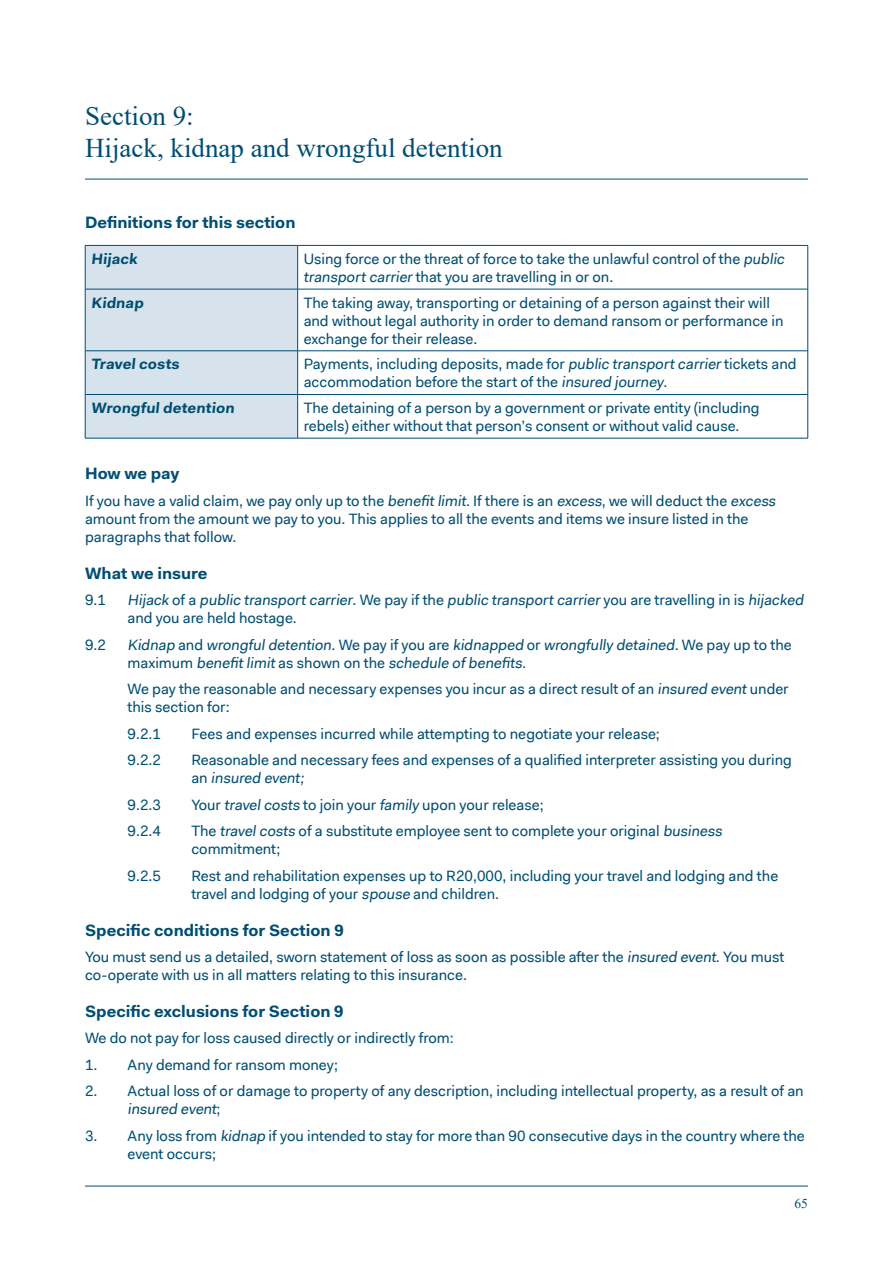
<style>
.page{position:relative;width:893px;height:1263px;background:#fff}
.page>*{position:absolute;margin:0;border:0;box-sizing:border-box;transform-origin:0 0}
.t1{font:27px/32.4px "Times New Roman";color:#004e73}
.t2{font:700 16.5px "Fakt Pro";color:#004e73}
.t3{font:15px/18px "Fakt Pro";color:#004e73}
.t4{font:700 15px "Fakt Pro";color:#004e73}
.t5{font:13.5px "Times New Roman";color:#004e73}
</style>
<div class="page">
<hr style="left:85px;top:1186px;width:723px;height:1px;background:#004e73">
<hr style="left:85px;top:179px;width:723px;height:1px;background:#004e73">
<div style="left:86px;top:246px;width:211px;height:192px;background:#d7e3ec"></div>
<hr style="left:85px;top:289px;width:213px;height:1px;background:#004e73">
<hr style="left:298px;top:289px;width:510px;height:1px;background:#004e73">
<hr style="left:85px;top:350px;width:213px;height:1px;background:#004e73">
<hr style="left:298px;top:350px;width:510px;height:1px;background:#004e73">
<hr style="left:85px;top:394px;width:213px;height:1px;background:#004e73">
<hr style="left:298px;top:394px;width:510px;height:1px;background:#004e73">
<hr style="left:298px;top:438px;width:510px;height:1px;background:#004e73">
<hr style="left:298px;top:245px;width:510px;height:1px;background:#004e73">
<hr style="left:807px;top:246px;width:1px;height:43px;background:#004e73">
<hr style="left:807px;top:289px;width:1px;height:62px;background:#004e73">
<hr style="left:807px;top:351px;width:1px;height:43px;background:#004e73">
<hr style="left:807px;top:395px;width:1px;height:43px;background:#004e73">
<hr style="left:85px;top:245px;width:213px;height:1px;background:#004e73">
<hr style="left:85px;top:246px;width:1px;height:43px;background:#004e73">
<hr style="left:297px;top:246px;width:1px;height:43px;background:#004e73">
<hr style="left:85px;top:289px;width:1px;height:62px;background:#004e73">
<hr style="left:297px;top:289px;width:1px;height:62px;background:#004e73">
<hr style="left:85px;top:351px;width:1px;height:43px;background:#004e73">
<hr style="left:297px;top:351px;width:1px;height:43px;background:#004e73">
<hr style="left:85px;top:395px;width:1px;height:43px;background:#004e73">
<hr style="left:297px;top:395px;width:1px;height:43px;background:#004e73">
<hr style="left:85px;top:438px;width:213px;height:1px;background:#004e73">
<h1 class="t1" style="left:85px;top:99px;width:419px">Section 9:<br>Hijack, kidnap and wrongful detention</h1>
<p class="t2" style="left:85px;top:212px;width:212px">Definitions for this section</p>
<p class="t4" style="left:91px;top:249px;width:50px">Hijack</p>
<p class="t3" style="left:304px;top:250px;width:485px">Using force or the threat of force to take the unlawful control of the public transportcarrier that you are travelling in or on.</p>
<p class="t4" style="left:91px;top:292px;width:56px">Kidnap</p>
<p class="t3" style="left:304px;top:293px;width:481px">The taking away, transporting or detaining of a person against their will and without legal authority in order to demand ransom or performance in exchange for their release.</p>
<p class="t4" style="left:91px;top:354px;width:92px">Travel costs</p>
<p class="t3" style="left:304px;top:355px;width:495px">Payments, including deposits, made for public transportcarrier tickets and accommodation before the start of the insured journey.</p>
<p class="t4" style="left:91px;top:398px;width:147px">Wrongful detention</p>
<p class="t3" style="left:304px;top:399px;width:457px">The detaining of a person by a government or private entity (including rebels) either without that person’s consent or without valid cause.</p>
<p class="t2" style="left:85px;top:463px;width:96px">How we pay</p>
<p class="t3" style="left:85px;top:492px;width:695px">If you have a valid claim, we pay only up to the benefitlimit. If there is an excess, we will deduct the excess amount from the amount we pay to you. This applies to all the events and items we insure listed in the paragraphs that follow.</p>
<p class="t2" style="left:85px;top:562px;width:124px">What we insure</p>
<p class="t3" style="left:85px;top:591px;width:22px">9.1</p>
<p class="t3" style="left:128px;top:591px;width:680px">Hijack of a public transportcarrier. We p ay i f t h e public transportcarrier yo u a re t rave l l i n g i n i s hijacked and you are held hostage.</p>
<p class="t3" style="left:85px;top:635px;width:22px">9.2</p>
<p class="t3" style="left:128px;top:635px;width:666px">Kidnap a n d wrongfuldetention. We p ay i f yo u a re kidnapped o r wrongfully detained. We p ay u p to t h e m a x i m u m benefitlimita s s h ow n o n t h e schedule ofbenefits.</p>
<p class="t3" style="left:128px;top:680px;width:663px">We pay the reasonable and necessary expenses you incur as a direct result of an insured eventunder this section for:</p>
<p class="t3" style="left:128px;top:724px;width:35px">9.2.1</p>
<p class="t3" style="left:191px;top:724px;width:470px">Fees and expenses incurred while attempting to negotiate your release;</p>
<p class="t3" style="left:128px;top:751px;width:35px">9.2.2</p>
<p class="t3" style="left:191px;top:751px;width:602px">Reasonable and necessary fees and expenses of a qualified interpreter assisting you during a n insured event;</p>
<p class="t3" style="left:128px;top:795px;width:35px">9.2.3</p>
<p class="t3" style="left:191px;top:795px;width:354px">Your travelcosts to join your family upon your release;</p>
<p class="t3" style="left:128px;top:822px;width:35px">9.2.4</p>
<p class="t3" style="left:191px;top:822px;width:535px">The travelcosts of a substitute employee sent to complete your original business commitment;</p>
<p class="t3" style="left:128px;top:866px;width:35px">9.2.5</p>
<p class="t3" style="left:191px;top:866px;width:588px">Rest and rehabilitation expenses up to R20,000, including your travel and lodging and the travel and lodging of your spouse and children.</p>
<p class="t2" style="left:85px;top:919px;width:260px">Specific conditions for Section 9</p>
<p class="t3" style="left:85px;top:948px;width:701px">You must send us a detailed, sworn statement of loss as soon as possible after the insured event. You must co-operate with us in all matters relating to this insurance.</p>
<p class="t2" style="left:85px;top:1000px;width:260px">Specific exclusions for Section 9</p>
<p class="t3" style="left:85px;top:1029px;width:370px">We do not pay for loss caused directly or indirectly from:</p>
<p class="t3" style="left:85px;top:1056px;width:255px">1. Any demand for ransom money;</p>
<p class="t3" style="left:128px;top:1082px;width:678px;text-indent:-43px">2. Actual loss of or damage to property of any description, including intellectual property, as a result of an insured event;</p>
<p class="t3" style="left:128px;top:1127px;width:679px;text-indent:-43px">3. Any loss from kidnap if you intended to stay for more than 90 consecutive days in the country where the event occurs;</p>
<p class="t5" style="left:794px;top:1194px;width:15px">65</p>
</div>
